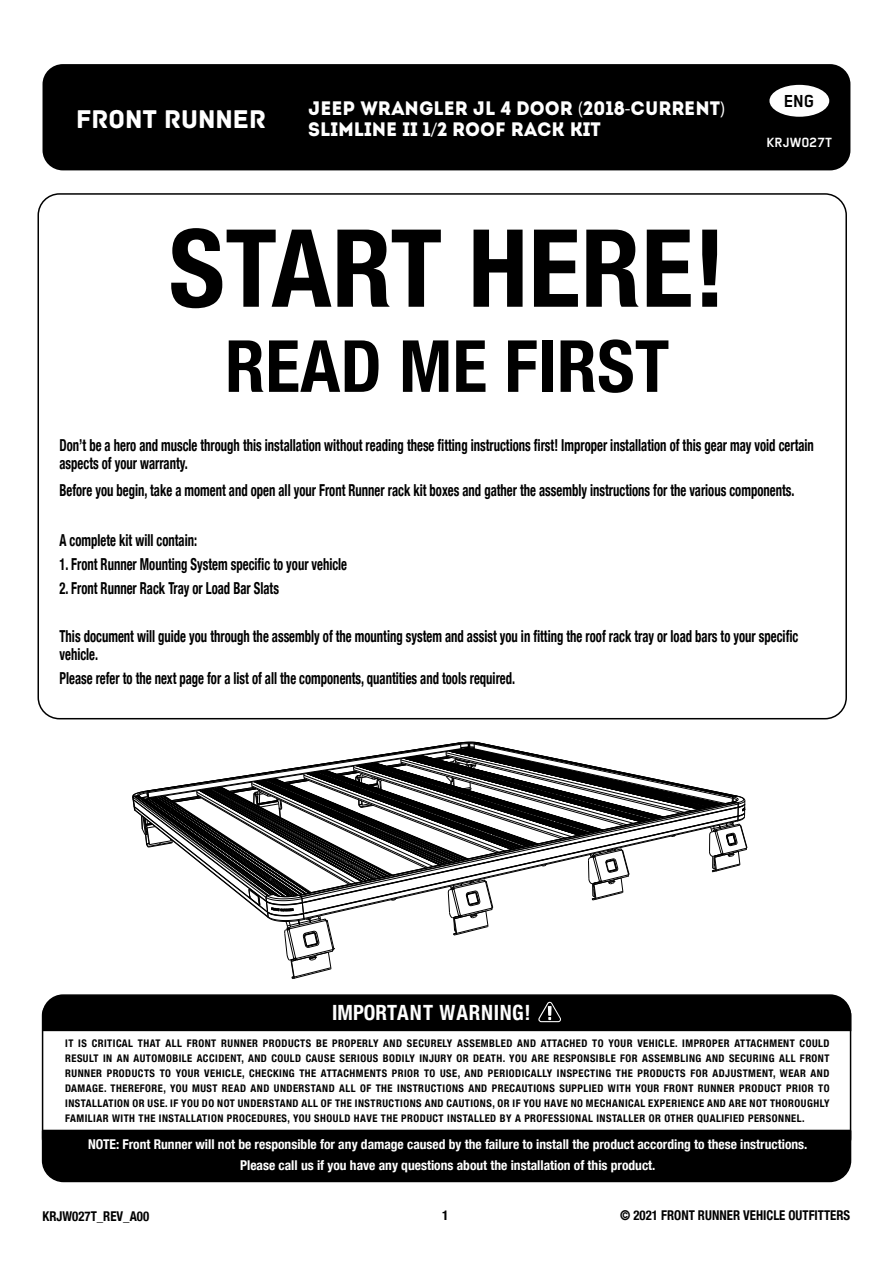
<style>
.page{position:relative;width:893px;height:1263px;background:#fff}
.page>*{position:absolute;margin:0;border:0;box-sizing:border-box;transform-origin:0 0}
.t1{font:700 condensed 108px "Helvetica Neue LT Com";letter-spacing:.005em;color:#000}
.t2{font:700 condensed 72px "Helvetica Neue LT Com";letter-spacing:.005em;color:#000}
.t3{font:27px "Archive";color:#fff;scale:.95 1}
.t4{font:700 condensed 21px "Helvetica Neue LT Com";letter-spacing:.025em;color:#fefefe}
.t5{font:19.5px/21px "Intro";color:#fefefe;scale:.95 1}
.t6{font:700 19.5px "Regular";color:#000}
.t7{font:700 condensed 16.5px/18px "Helvetica Neue LT Com";color:#000;scale:.77 1}
.t8{font:700 15px "Regular";color:#fefefe}
.t9{font:700 condensed 13.5px/21.1px "Helvetica Neue LT Com";color:#fff;text-align:center}
.t10{font:700 condensed 13.5px "Helvetica Neue LT Com";color:#000;scale:.95 1}
.t11{font:700 condensed 13.5px "Helvetica Neue LT Com";color:#000}
.t12{font:700 condensed 10.5px/15px "Helvetica Neue LT Com";letter-spacing:.045em;color:#000;text-align:justify}
.s1{font-family:"Myriad Pro"}
</style>
<div class="page">
<div style="left:43px;top:64px;width:807px;height:106px;background:#000;border-radius:20px"></div>
<div style="left:769px;top:85px;width:60px;height:32px;background:#fefefe;border-radius:50%"></div>
<svg style="left:41px;top:1032px;width:811px;height:97px"></svg>
<div style="left:41px;top:994px;width:811px;height:38px;background:#000"></div>
<div style="left:41px;top:1129px;width:811px;height:54px;background:#000"></div>
<hr style="left:43px;top:1130px;width:807px;height:1px;background:#000">
<svg style="left:132px;top:742px;width:616px;height:237px"></svg>
<h3 class="t3" style="left:76px;top:103px;width:201px">FRONT RUNNER</h3>
<h3 class="t5" style="left:308px;top:98px;width:441px">JEEP WRANGLER JL 4 DOOR <span class="s1">(</span>2018<span class="s1">-</span>CURRENT<span class="s1">)<br></span>SLIMLINE II 1<span class="s1">/</span>2 ROOF RACK KIT</h3>
<h1 class="t1" style="left:169px;top:204px;width:558px">START HERE!</h1>
<h2 class="t2" style="left:225px;top:323px;width:446px">READ ME FIRST</h2>
<h3 class="t6" style="left:784px;top:90px;width:32px">ENG</h3>
<h3 class="t8" style="left:767px;top:134px;width:67px">KRJW027T</h3>
<h3 class="t7" style="left:60px;top:437px;width:981px">Don’t be a hero and muscle through this installation without reading these fitting instructions first! Improper installation of this gear may void certain aspects of your warranty.</h3>
<h3 class="t7" style="left:60px;top:482px;width:956px">Before you begin, take a moment and open all your Front Runner rack kit boxes and gather the assembly instructions for the various components.</h3>
<h3 class="t7" style="left:60px;top:531px;width:180px">A complete kit will contain:</h3>
<h3 class="t7" style="left:60px;top:555px;width:375px">1. Front Runner Mounting System specific to your vehicle</h3>
<h3 class="t7" style="left:60px;top:579px;width:286px">2. Front Runner Rack Tray or Load Bar Slats</h3>
<h3 class="t7" style="left:60px;top:627px;width:961px">This document will guide you through the assembly of the mounting system and assist you in fitting the roof rack tray or load bars to your specific vehicle.</h3>
<h3 class="t7" style="left:60px;top:669px;width:593px">Please refer to the next page for a list of all the components, quantities and tools required.</h3>
<h3 class="t4" style="left:332px;top:999px;width:200px">IMPORTANT WARNING!</h3>
<p class="t12" style="left:65px;top:1035px;width:766px">IT IS CRITICAL THAT ALL FRONT RUNNER PRODUCTS BE PROPERLY AND SECURELY ASSEMBLED AND ATTACHED TO YOUR VEHICLE. IMPROPER ATTACHMENT COULD RESULT IN AN AUTOMOBILE ACCIDENT, AND COULD CAUSE SERIOUS BODILY INJURY OR DEATH. YOU ARE RESPONSIBLE FOR ASSEMBLING AND SECURING ALL FRONT RUNNER PRODUCTS TO YOUR VEHICLE, CHECKING THE ATTACHMENTS PRIOR TO USE, AND PERIODICALLY INSPECTING THE PRODUCTS FOR ADJUSTMENT, WEAR AND DAMAGE. THEREFORE, YOU MUST READ AND UNDERSTAND ALL OF THE INSTRUCTIONS AND PRECAUTIONS SUPPLIED WITH YOUR FRONT RUNNER PRODUCT PRIOR TO INSTALLATION OR USE. IF YOU DO NOT UNDERSTAND ALL OF THE INSTRUCTIONS AND CAUTIONS, OR IF YOU HAVE NO MECHANICAL EXPERIENCE AND ARE NOT THOROUGHLY FAMILIAR WITH THE INSTALLATION PROCEDURES, YOU SHOULD HAVE THE PRODUCT INSTALLED BY A PROFESSIONAL INSTALLER OR OTHER QUALIFIED PERSONNEL.</p>
<p class="t9" style="left:88px;top:1133px;width:721px">NOTE: Front Runner will not be responsible for any damage caused by the failure to install the product according to these instructions.<br>Please call us if you have any questions about the installation of this product.</p>
<p class="t10" style="left:43px;top:1208px;width:114px">KRJW027T_REV_A00</p>
<p class="t11" style="left:442px;top:1207px;width:8px">1</p>
<p class="t10" style="left:620px;top:1207px;width:244px">© 2021 FRONT RUNNER VEHICLE OUTFITTERS</p>
</div>
